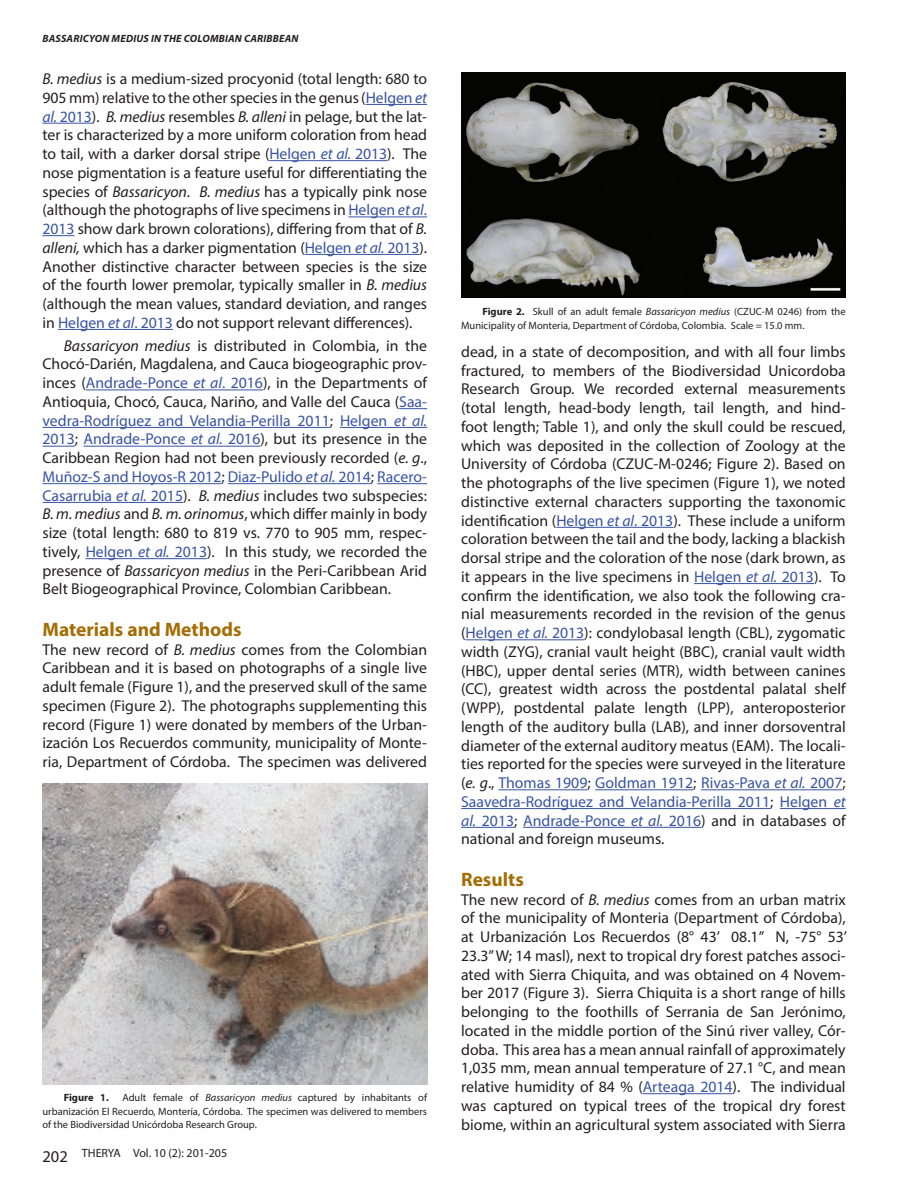
<style>
.page{position:relative;width:918px;height:1188px;background:#fff}
.page>*{position:absolute;margin:0;border:0;box-sizing:border-box;transform-origin:0 0}
.t1{font:700 19.5px "Myriad Pro";color:#a46d05}
.t2{font:15.75px/18.8px "Myriad Pro";color:#231f20;text-align:justify}
.t3{font:12px "Myriad Pro";color:#231f20}
.t4{font:10.5px/13.5px "Myriad Pro";color:#231f20;text-align:justify}
.t5{font:italic 700 10.5px "Myriad Pro";letter-spacing:.02em;color:#231f20}
.t6{font:700 10.5px "Myriad Pro";color:#231f20}
.s1{font-style:italic}
.s2{color:#3853a3}
.s3{font-style:italic;color:#3853a3}
.s4{font-size:16.5px}
.s5{font-weight:700}
</style>
<div class="page">
<hr style="left:556px;top:527px;width:117px;height:1px;background:#3853a3">
<hr style="left:694px;top:583px;width:120px;height:1px;background:#3853a3">
<hr style="left:466px;top:639px;width:118px;height:1px;background:#3853a3">
<hr style="left:499px;top:789px;width:88px;height:1px;background:#3853a3">
<hr style="left:595px;top:789px;width:98px;height:1px;background:#3853a3">
<hr style="left:701px;top:789px;width:141px;height:1px;background:#3853a3">
<hr style="left:461px;top:808px;width:309px;height:1px;background:#3853a3">
<hr style="left:780px;top:808px;width:66px;height:1px;background:#3853a3">
<hr style="left:461px;top:827px;width:53px;height:1px;background:#3853a3">
<hr style="left:523px;top:827px;width:178px;height:1px;background:#3853a3">
<hr style="left:643px;top:1093px;width:90px;height:1px;background:#3853a3">
<hr style="left:366px;top:104px;width:61px;height:1px;background:#3853a3">
<hr style="left:43px;top:123px;width:49px;height:1px;background:#3853a3">
<hr style="left:269px;top:160px;width:118px;height:1px;background:#3853a3">
<hr style="left:348px;top:217px;width:79px;height:1px;background:#3853a3">
<hr style="left:43px;top:235px;width:32px;height:1px;background:#3853a3">
<hr style="left:305px;top:254px;width:114px;height:1px;background:#3853a3">
<hr style="left:58px;top:329px;width:115px;height:1px;background:#3853a3">
<hr style="left:86px;top:390px;width:177px;height:1px;background:#3853a3">
<svg style="left:399px;top:408px;width:28px;height:1px"></svg>
<hr style="left:43px;top:427px;width:287px;height:1px;background:#3853a3">
<hr style="left:340px;top:427px;width:87px;height:1px;background:#3853a3">
<hr style="left:43px;top:446px;width:32px;height:1px;background:#3853a3">
<hr style="left:84px;top:446px;width:176px;height:1px;background:#3853a3">
<hr style="left:43px;top:483px;width:179px;height:1px;background:#3853a3">
<hr style="left:228px;top:483px;width:143px;height:1px;background:#3853a3">
<hr style="left:377px;top:483px;width:50px;height:1px;background:#3853a3">
<hr style="left:43px;top:502px;width:140px;height:1px;background:#3853a3">
<hr style="left:86px;top:558px;width:121px;height:1px;background:#3853a3">
<img style="left:43px;top:784px;width:384px;height:300px">
<img style="left:461px;top:72px;width:385px;height:226px">
<p class="t5" style="left:43px;top:31px;width:257px">BASSARICYON MEDIUS IN THE COLOMBIAN CARIBBEAN</p>
<p class="t2" style="left:43px;top:69px;width:386px"><span class="s1">B. medius</span> is a medium-sized procyonid (total length: 680 to 905 mm) relative to the other species in the genus (<span class="s2">Helgen</span> <span class="s3">et al.</span> <span class="s2">2013</span>). <span class="s1">B. medius</span> resembles <span class="s1">B. alleni</span> in pelage, but the lat&shy;ter is characterized by a more uniform coloration from head to tail, with a darker dorsal stripe (<span class="s2">Helgen</span> <span class="s3">et al.</span> <span class="s2">2013</span>). The nose pigmentation is a feature useful for differentiating the species of <span class="s1">Bassaricyon</span>. <span class="s1">B. medius</span> has a typically pink nose (although the photographs of live specimens in <span class="s2">Helgen</span> <span class="s3">et al</span><span class="s2">.<br>2013</span> show dark brown colorations), differing from that of <span class="s1">B. alleni,</span> which has a darker pigmentation (<span class="s2">Helgen</span> <span class="s3">et al.</span> <span class="s2">2013</span>).<br>Another distinctive character between species is the size of the fourth lower premolar, typically smaller in <span class="s1">B. medius </span>(although the mean values, standard deviation, and ranges in <span class="s2">Helgen</span> <span class="s3">et al</span><span class="s2">. 2013</span> do not support relevant differences).</p>
<p class="t2" style="left:43px;top:336px;width:386px;text-indent:21px"><span class="s1">Bassaricyon medius</span> is distributed in Colombia, in the Chocó-Darién, Magdalena, and Cauca biogeographic prov&shy;inces (<span class="s2">Andrade-Ponce</span> <span class="s3">et al</span><span class="s2">. 2016</span>), in the Departments of Antioquia, Chocó, Cauca, Nariño, and Valle del Cauca (<span class="s2">Saa&shy;vedra-Rodríguez and Velandia-Perilla 2011</span>; <span class="s2">Helgen</span> <span class="s3">et al.<br></span><span class="s2">2013</span>; <span class="s2">Andrade-Ponce</span> <span class="s3">et al.</span> <span class="s2">2016</span>), but its presence in the Caribbean Region had not been previously recorded (<span class="s1">e. g</span>., <span class="s2">Muñoz-S and Hoyos-R 2012</span>; <span class="s2">Diaz-Pulido</span> <span class="s3">et al.</span> <span class="s2">2014</span>; <span class="s2">Racero-Casarrubia</span> <span class="s3">et al.</span> <span class="s2">2015</span>). <span class="s1">B. medius</span> includes two subspecies:<br><span class="s1">B. m. medius</span> and <span class="s1">B. m. orinomus</span>, which differ mainly in body size (total length: 680 to 819 vs. 770 to 905 mm, respec&shy;tively, <span class="s2">Helgen</span> <span class="s3">et al.</span> <span class="s2">2013</span>). In this study, we recorded the presence of <span class="s1">Bassaricyon medius</span> in the Peri-Caribbean Arid Belt Biogeographical Province, Colombian Caribbean.</p>
<p class="t1" style="left:43px;top:617px;width:200px">Materials and Methods</p>
<p class="t2" style="left:43px;top:640px;width:386px">The new record of <span class="s1">B. medius</span> comes from the Colombian Caribbean and it is based on photographs of a single live adult female (Figure 1), and the preserved skull of the same specimen (Figure 2). The photographs supplementing this record (Figure 1) were donated by members of the Urban&shy;ización Los Recuerdos community, municipality of Monte&shy;ria, Department of Córdoba. The specimen was delivered</p>
<p class="t4" style="left:43px;top:1091px;width:386px;text-indent:80px">Adult female of <span class="s1">Bassaricyon medius</span> captured by inhabitants of urbanización El Recuerdo, Montería, Córdoba. The specimen was delivered to members of the Biodiversidad Unicórdoba Research Group.</p>
<p class="t6" style="left:64px;top:1091px;width:46px">Figure 1.</p>
<p class="t3" style="left:43px;top:1146px;width:186px"><span class="s4">202</span> THERYA Vol. 10 (2): 201-205</p>
<p class="t4" style="left:461px;top:305px;width:386px;text-indent:21px"><span class="s5">Figure 2.</span> Skull of an adult female <span class="s1">Bassaricyon medius</span> (CZUC-M 0246) from the<br>Municipality of Monteria, Department of Córdoba, Colombia. Scale = 15.0 mm.</p>
<p class="t2" style="left:461px;top:342px;width:386px">dead, in a state of decomposition, and with all four limbs fractured, to members of the Biodiversidad Unicordoba Research Group. We recorded external measurements (total length, head-body length, tail length, and hind&shy;foot length; Table 1), and only the skull could be rescued, which was deposited in the collection of Zoology at the University of Córdoba (CZUC-M-0246; Figure 2). Based on the photographs of the live specimen (Figure 1), we noted distinctive external characters supporting the taxonomic identification (<span class="s2">Helgen</span> <span class="s3">et al</span><span class="s2">. 2013</span>). These include a uniform coloration between the tail and the body, lacking a blackish dorsal stripe and the coloration of the nose (dark brown, as it appears in the live specimens in <span class="s2">Helgen</span> <span class="s3">et al.</span> <span class="s2">2013</span>). To confirm the identification, we also took the following cra&shy;nial measurements recorded in the revision of the genus (<span class="s2">Helgen</span> <span class="s3">et al.</span> <span class="s2">2013</span>): condylobasal length (CBL), zygomatic width (ZYG), cranial vault height (BBC), cranial vault width (HBC), upper dental series (MTR), width between canines (CC), greatest width across the postdental palatal shelf (WPP), postdental palate length (LPP), anteroposterior length of the auditory bulla (LAB), and inner dorsoventral diameter of the external auditory meatus (EAM). The locali&shy;ties reported for the species were surveyed in the literature (<span class="s1">e. g</span>., <span class="s2">Thomas 1909</span>; <span class="s2">Goldman 1912</span>; <span class="s2">Rivas-Pava</span> <span class="s3">et al.</span> <span class="s2">2007</span>; <span class="s2">Saavedra-Rodríguez and Velandia-Perilla 2011</span>; <span class="s2">Helgen</span> <span class="s3">et al.</span> <span class="s2">2013</span>; <span class="s2">Andrade-Ponce</span> <span class="s3">et al.</span> <span class="s2">2016</span>) and in databases of national and foreign museums.</p>
<p class="t1" style="left:461px;top:867px;width:64px">Results</p>
<p class="t2" style="left:461px;top:890px;width:388px">The new record of <span class="s1">B. medius</span> comes from an urban matrix of the municipality of Monteria (Department of Córdoba), at Urbanización Los Recuerdos (8° 43’ 08.1” N, -75° 53’ 23.3” W; 14 masl), next to tropical dry forest patches associ&shy;ated with Sierra Chiquita, and was obtained on 4 Novem&shy;ber 2017 (Figure 3). Sierra Chiquita is a short range of hills belonging to the foothills of Serrania de San Jerónimo, located in the middle portion of the Sinú river valley, Cór&shy;doba. This area has a mean annual rainfall of approximately 1,035 mm, mean annual temperature of 27.1 °C, and mean relative humidity of 84 % (<span class="s2">Arteaga 2014</span>). The individual was captured on typical trees of the tropical dry forest biome, within an agricultural system associated with Sierra</p>
</div>
